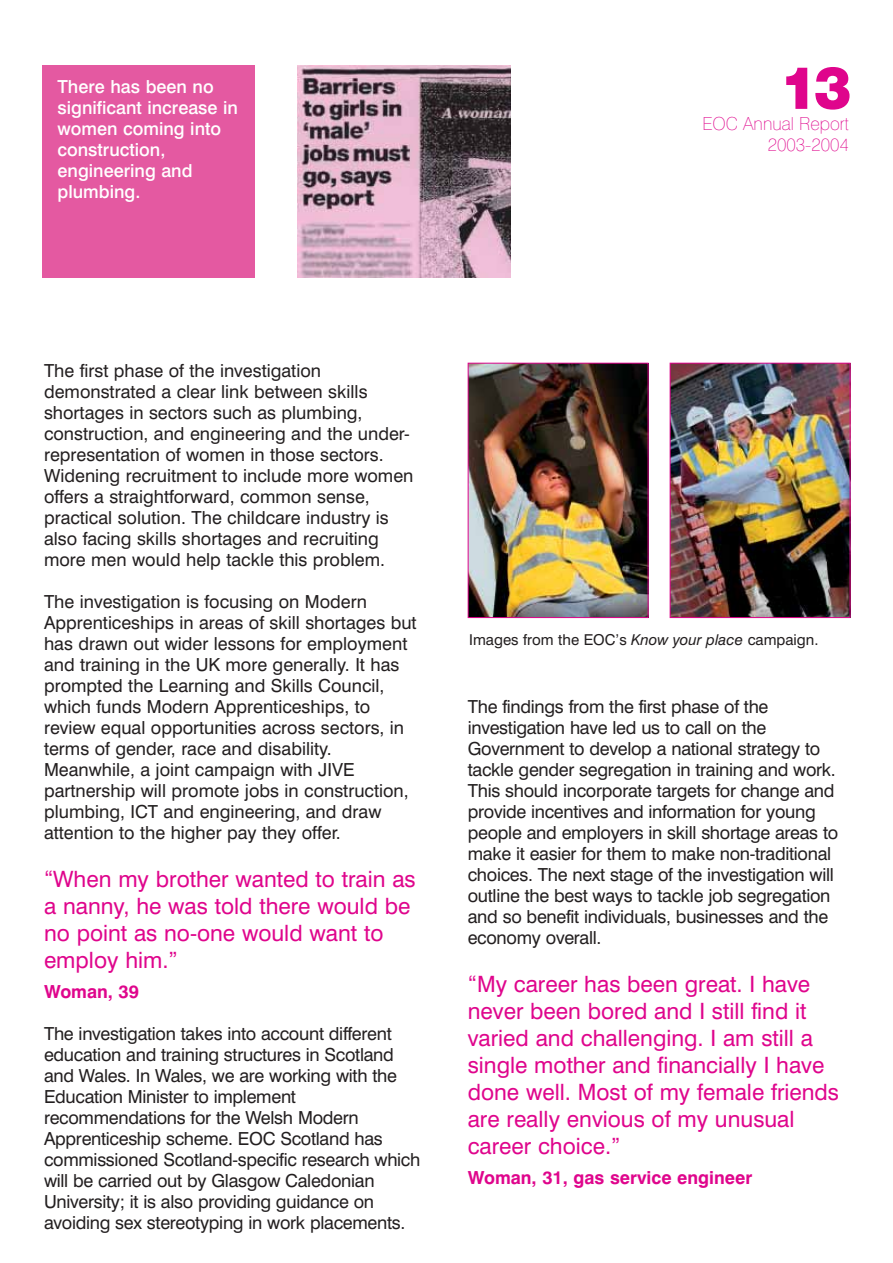
<style>
.page{position:relative;width:893px;height:1263px;background:#fff}
.page>*{position:absolute;margin:0;border:0;box-sizing:border-box;transform-origin:0 0}
.t1{font:54px "Swiss 721 BT Black No 2";color:#df058c}
.t2{font:22.5px/27px "Swiss 721 BT";color:#df058c}
.t3{font:18px/21px "Swiss 721 BT";letter-spacing:-.015em;color:#231f20}
.t4{font:500 18px/21px "Swiss 721 BT";color:#fff}
.t5{font:700 18px "Swiss 721 BT";color:#df058c}
.t6{font:100 18px/21px "Swiss 721 BT";color:#df058c;text-align:right}
.t7{font:15px "Swiss 721 BT";color:#231f20}
.s1{font-style:italic}
</style>
<div class="page">
<div style="left:43px;top:65px;width:212px;height:213px;background:#e459a1"></div>
<img style="left:298px;top:65px;width:212px;height:213px">
<img style="left:470px;top:365px;width:176px;height:251px">
<div style="left:468px;top:363px;width:180px;height:255px;border:1px solid #df058c"></div>
<img style="left:672px;top:365px;width:176px;height:251px">
<div style="left:670px;top:363px;width:180px;height:255px;border:1px solid #df058c"></div>
<p class="t4" style="left:58px;top:78px;width:182px">There has been no significant increase in women coming into construction, engineering and plumbing.</p>
<h1 class="t1" style="left:779px;top:64px;width:75px">13</h1>
<p class="t6" style="left:702px;top:115px;width:148px">EOC Annual Report<br>2003-2004</p>
<p class="t3" style="left:44px;top:362px;width:371px">The first phase of the investigation demonstrated a clear link between skills shortages in sectors such as plumbing, construction, and engineering and the under&shy;representation of women in those sectors.<br>Widening recruitment to include more women offers a straightforward, common sense, practical solution. The childcare industry is also facing skills shortages and recruiting more men would help tackle this problem.</p>
<p class="t3" style="left:44px;top:593px;width:374px">The investigation is focusing on Modern Apprenticeships in areas of skill shortages but has drawn out wider lessons for employment and training in the UK more generally. It has prompted the Learning and Skills Council, which funds Modern Apprenticeships, to review equal opportunities across sectors, in terms of gender, race and disability.<br>Meanwhile, a joint campaign with JIVE partnership will promote jobs in construction, plumbing, ICT and engineering, and draw attention to the higher pay they offer.</p>
<p class="t2" style="left:44px;top:868px;width:373px">“When my brother wanted to train as a nanny, he was told there would be no point as no-one would want to employ him.”</p>
<p class="t5" style="left:44px;top:985px;width:97px">Woman, 39</p>
<p class="t3" style="left:44px;top:1025px;width:378px">The investigation takes into account different education and training structures in Scotland and Wales. In Wales, we are working with the Education Minister to implement recommendations for the Welsh Modern Apprenticeship scheme. EOC Scotland has commissioned Scotland-specific research which will be carried out by Glasgow Caledonian University; it is also providing guidance on avoiding sex stereotyping in work placements.</p>
<p class="t7" style="left:469px;top:634px;width:351px">Images from the EOC’s <span class="s1">Know your place</span> campaign.</p>
<p class="t3" style="left:468px;top:698px;width:372px">The findings from the first phase of the investigation have led us to call on the Government to develop a national strategy to tackle gender segregation in training and work.<br>This should incorporate targets for change and provide incentives and information for young people and employers in skill shortage areas to make it easier for them to make non-traditional choices. The next stage of the investigation will outline the best ways to tackle job segregation and so benefit individuals, businesses and the economy overall.</p>
<p class="t2" style="left:468px;top:973px;width:373px">“My career has been great. I have never been bored and I still find it varied and challenging. I am still a single mother and financially I have done well. Most of my female friends are really envious of my unusual career choice.”</p>
<p class="t5" style="left:468px;top:1171px;width:286px">Woman, 31, gas service engineer</p>
</div>
